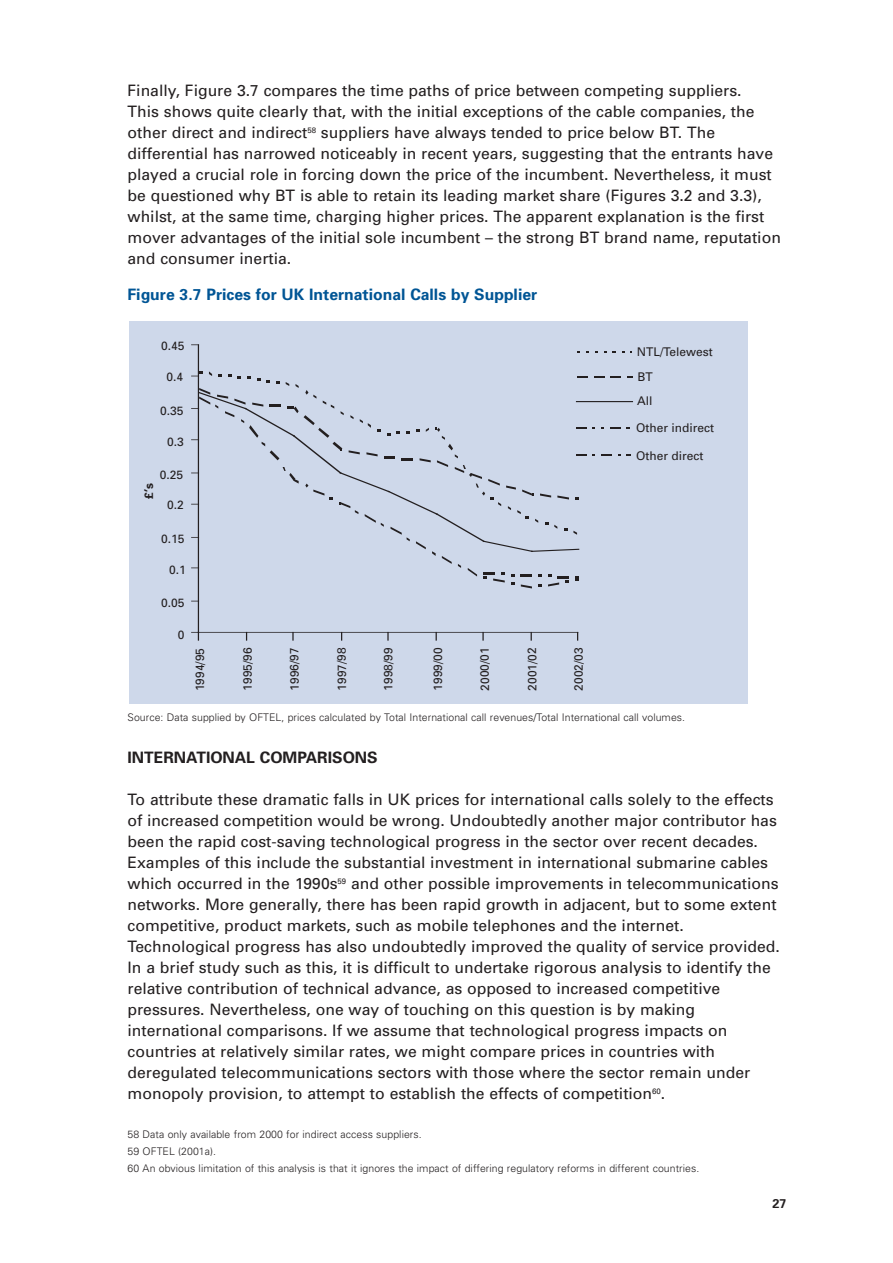
<style>
.page{position:relative;width:893px;height:1263px;background:#fff}
.page>*{position:absolute;margin:0;border:0;box-sizing:border-box;transform-origin:0 0}
.t1{font:15.75px/21px "Univers";color:#231f20}
.t2{font:700 15.75px "Univers";color:#005595}
.t3{font:700 15.75px "Univers";color:#231f20}
.t4{font:700 12.75px "Univers";color:#231f20}
.t5{font:12px "Univers";letter-spacing:-.005em;color:#231f20}
.t6{font:300 10.5px/17px "Univers";letter-spacing:.005em;color:#231f20}
</style>
<div class="page">
<div style="left:129px;top:321px;width:619px;height:383px;background:#ced8ea"></div>
<hr style="left:198px;top:345px;width:1px;height:287px;background:#231f20">
<hr style="left:198px;top:632px;width:380px;height:1px;background:#231f20">
<svg style="left:192px;top:632px;width:7px;height:8px"></svg>
<svg style="left:627px;top:376px;width:6px;height:2px"></svg>
<svg style="left:604px;top:351px;width:20px;height:2px"></svg>
<svg style="left:192px;top:371px;width:429px;height:217px"></svg>
<hr style="left:577px;top:401px;width:55px;height:1px;background:#231f20">
<p class="t1" style="left:128px;top:82px;width:655px">Finally, Figure 3.7 compares the time paths of price between competing suppliers.<br>This shows quite clearly that, with the initial exceptions of the cable companies, the other direct and indirect<sup>58</sup> suppliers have always tended to price below BT. The differential has narrowed noticeably in recent years, suggesting that the entrants have played a crucial role in forcing down the price of the incumbent. Nevertheless, it must be questioned why BT is able to retain its leading market share (Figures 3.2 and 3.3), whilst, at the same time, charging higher prices. The apparent explanation is the first mover advantages of the initial sole incumbent – the strong BT brand name, reputation and consumer inertia.</p>
<p class="t2" style="left:128px;top:289px;width:411px">Figure 3.7 Prices for UK International Calls by Supplier</p>
<p class="t5" style="left:161px;top:341px;width:18px">0.4</p>
<p class="t5" style="left:166px;top:373px;width:18px">0.4</p>
<p class="t5" style="left:160px;top:406px;width:18px">0.3</p>
<p class="t5" style="left:167px;top:437px;width:18px">0.3</p>
<p class="t5" style="left:160px;top:470px;width:18px">0.2</p>
<p class="t5" style="left:167px;top:501px;width:18px">0.2</p>
<p class="t5" style="left:161px;top:534px;width:18px">0.1</p>
<p class="t5" style="left:169px;top:565px;width:18px">0.1</p>
<p class="t5" style="left:161px;top:598px;width:18px">0.0</p>
<p class="t5" style="left:243px;top:691px;width:45px;rotate:-90deg">1995/96</p>
<p class="t5" style="left:574px;top:691px;width:45px;rotate:-90deg">2002/03</p>
<p class="t5" style="left:337px;top:691px;width:45px;rotate:-90deg">1997 98</p>
<p class="t5" style="left:433px;top:691px;width:45px;rotate:-90deg">1999/00</p>
<p class="t5" style="left:384px;top:691px;width:45px;rotate:-90deg">1998 99</p>
<p class="t5" style="left:196px;top:691px;width:45px;rotate:-90deg">1994/95</p>
<p class="t5" style="left:528px;top:691px;width:45px;rotate:-90deg">2001/02</p>
<p class="t5" style="left:290px;top:691px;width:45px;rotate:-90deg">1996 97</p>
<p class="t5" style="left:480px;top:691px;width:45px;rotate:-90deg">2000/01</p>
<p class="t5" style="left:384px;top:664px;width:5px;rotate:-90deg">/</p>
<p class="t5" style="left:290px;top:664px;width:5px;rotate:-90deg">/</p>
<p class="t5" style="left:337px;top:664px;width:5px;rotate:-90deg">/</p>
<p class="t5" style="left:637px;top:347px;width:78px">NTL/Telewest</p>
<p class="t5" style="left:637px;top:372px;width:17px">BT</p>
<p class="t5" style="left:637px;top:396px;width:17px">All</p>
<p class="t5" style="left:636px;top:423px;width:80px">Other indirect</p>
<p class="t5" style="left:636px;top:451px;width:69px">Other direct</p>
<p class="t6" style="left:128px;top:710px;width:559px">Source: Data supplied by OFTEL, prices calculated by Total International call revenues/Total International call volumes.</p>
<p class="t3" style="left:128px;top:752px;width:252px">INTERNATIONAL COMPARISONS</p>
<p class="t1" style="left:128px;top:790px;width:654px">To attribute these dramatic falls in UK prices for international calls solely to the effects of increased competition would be wrong. Undoubtedly another major contributor has been the rapid cost-saving technological progress in the sector over recent decades.<br>Examples of this include the substantial investment in international submarine cables which occurred in the 1990s<sup>59</sup> and other possible improvements in telecommunications networks. More generally, there has been rapid growth in adjacent, but to some extent competitive, product markets, such as mobile telephones and the internet.<br>Technological progress has also undoubtedly improved the quality of service provided.<br>In a brief study such as this, it is difficult to undertake rigorous analysis to identify the relative contribution of technical advance, as opposed to increased competitive pressures. Nevertheless, one way of touching on this question is by making international comparisons. If we assume that technological progress impacts on countries at relatively similar rates, we might compare prices in countries with deregulated telecommunications sectors with those where the sector remain under monopoly provision, to attempt to establish the effects of competition<sup>60</sup>.</p>
<p class="t6" style="left:128px;top:1126px;width:573px">58 Data only available from 2000 for indirect access suppliers.<br>59 OFTEL (2001a).<br>60 An obvious limitation of this analysis is that it ignores the impact of differing regulatory reforms in different countries.</p>
<p class="t4" style="left:772px;top:1199px;width:16px">27</p>
</div>
